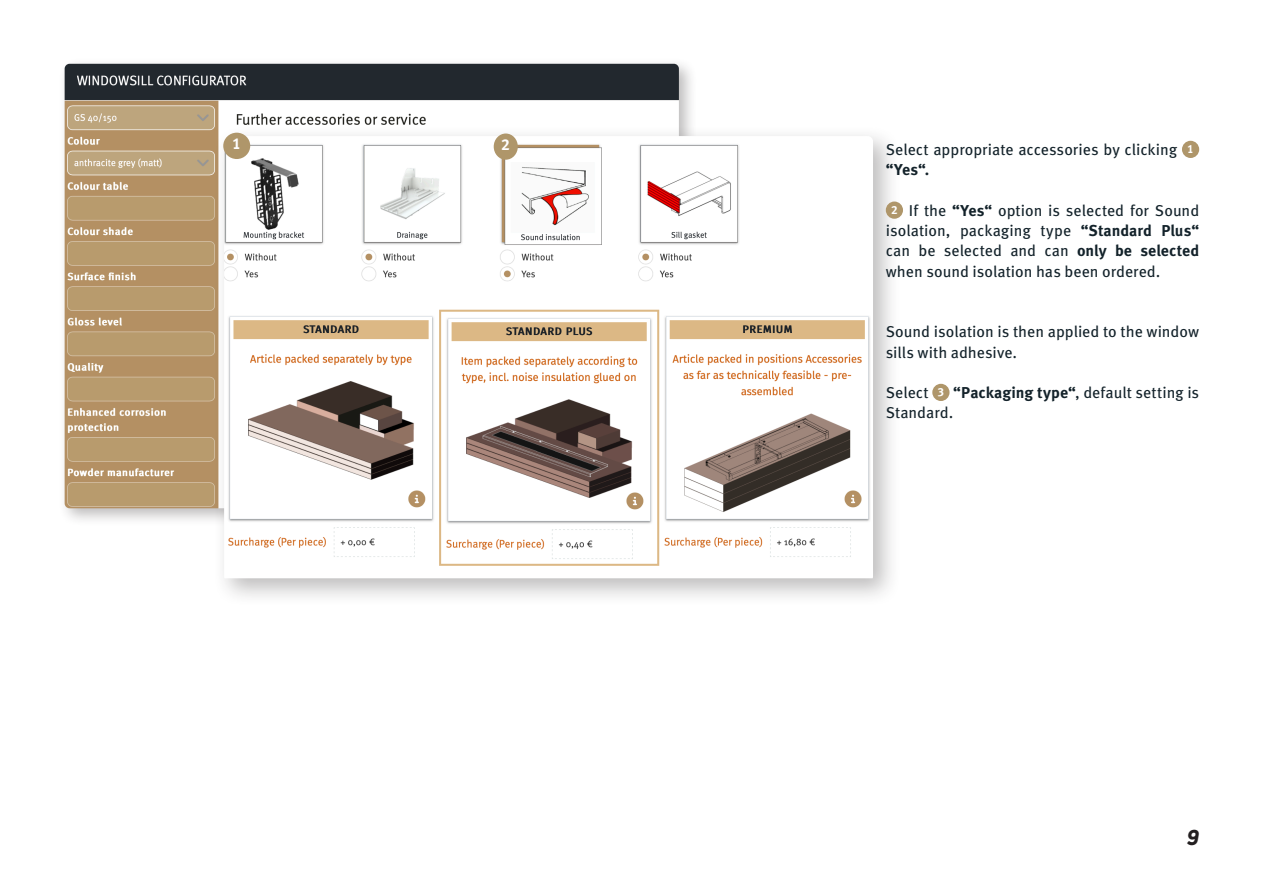
<style>
.page{position:relative;width:1263px;height:893px;background:#fff}
.page>*{position:absolute;margin:0;border:0;box-sizing:border-box;transform-origin:0 0}
.t1{font:italic 800 21px "Uni Neue";color:#231f20}
.t2{font:15.75px/20.2px "Meta Pro";color:#13222a}
.t3{font:700 15.75px "Meta Pro";color:#13222a}
.t4{font:700 15.75px "Meta Pro";color:#fff}
.t5{font:700 11.85px "Meta Pro";color:#fff}
.s1{font-weight:700}
</style>
<div class="page">
<div style="left:58px;top:57px;width:639px;height:470px;background:#231f20;opacity:.3"></div>
<img style="left:65px;top:64px;width:614px;height:444px">
<div style="left:213px;top:125px;width:689px;height:482px;background:#231f20;opacity:.3"></div>
<img style="left:224px;top:136px;width:649px;height:442px">
<div style="left:223px;top:133px;width:27px;height:26px;background:#af966a;border-radius:50%"></div>
<div style="left:1182px;top:141px;width:17px;height:17px;background:#af966a;border-radius:50%"></div>
<div style="left:886px;top:202px;width:17px;height:17px;background:#af966a;border-radius:50%"></div>
<div style="left:932px;top:384px;width:17px;height:17px;background:#af966a;border-radius:50%"></div>
<div style="left:494px;top:134px;width:24px;height:26px;background:#af966a;border-radius:50%"></div>
<p class="t4" style="left:232px;top:132px;width:10px">1</p>
<p class="t2" style="left:886px;top:138px;width:293px">Select appropriate accessories by clicking</p>
<p class="t5" style="left:1187px;top:140px;width:8px">1</p>
<p class="t3" style="left:886px;top:157px;width:45px">“Yes“.</p>
<p class="t5" style="left:891px;top:200px;width:8px">2</p>
<p class="t4" style="left:501px;top:132px;width:10px">2</p>
<p class="t2" style="left:886px;top:199px;width:315px;text-align:justify;text-indent:23px">If the <span class="s1">“Yes“</span> option is selected for Sound isolation, packaging type <span class="s1">“Standard Plus“ </span>can be selected and can <span class="s1">only be selected </span>when sound isolation has been ordered.</p>
<p class="t2" style="left:886px;top:321px;width:315px">Sound isolation is then applied to the window sills with adhesive.</p>
<p class="t2" style="left:886px;top:381px;width:44px">Select</p>
<p class="t5" style="left:937px;top:383px;width:8px">3</p>
<p class="t2" style="left:886px;top:381px;width:315px;text-indent:67px"><span class="s1">“Packaging type“</span>, default setting is<br>Standard.</p>
<h1 class="t1" style="left:1187px;top:823px;width:14px">9</h1>
</div>
